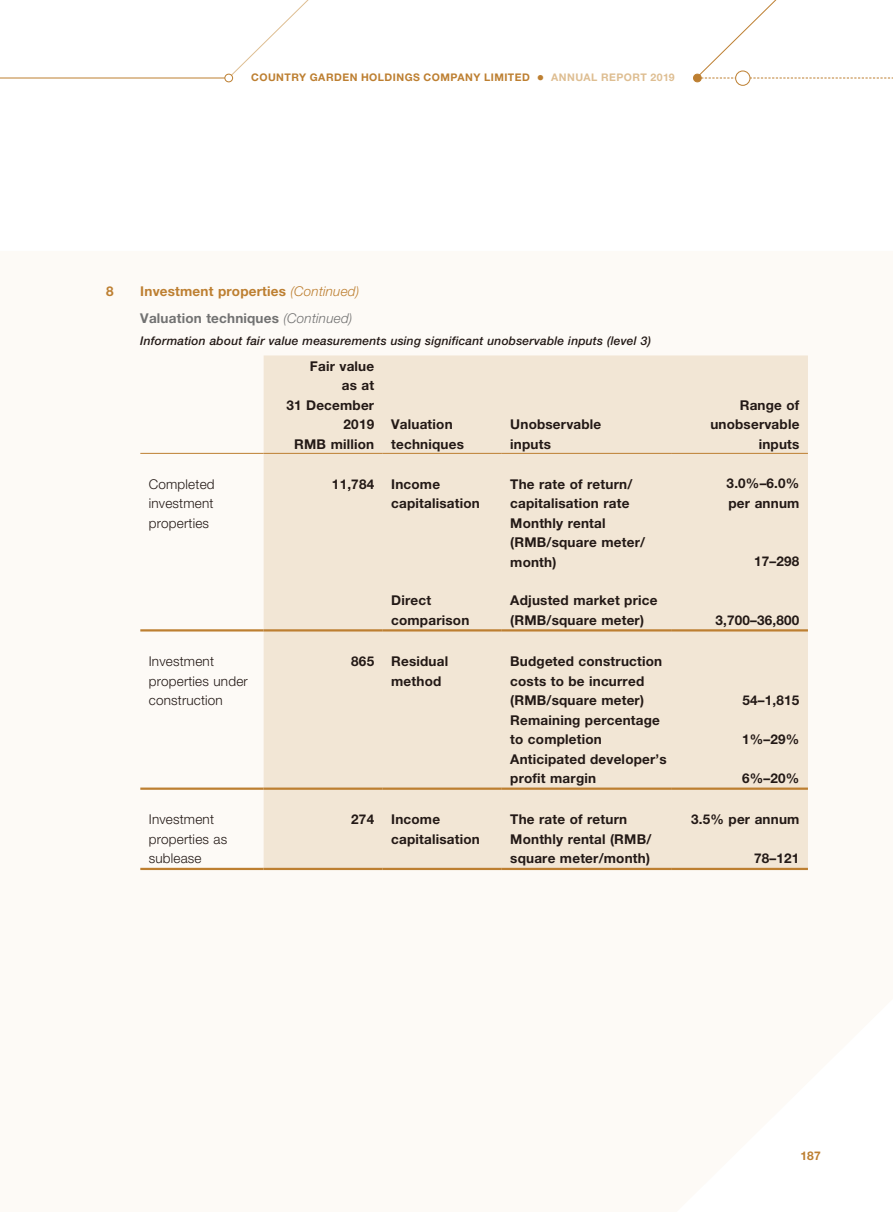
<style>
.page{position:relative;width:893px;height:1212px;background:#fff}
.page>*{position:absolute;margin:0;border:0;box-sizing:border-box;transform-origin:0 0}
.t1{font:700 13.5px/19.5px "Helvetica Neue";letter-spacing:.015em;color:#231916}
.t2{font:300 13.5px/19.5px "Helvetica Neue";letter-spacing:.015em;color:#231916}
.t3{font:700 13.5px/26.5px "Helvetica Neue";letter-spacing:.015em;color:#bd7f31}
.t4{font:italic 500 12px "Helvetica Neue";letter-spacing:.015em;color:#231916}
.t5{font:700 12px "Helvetica Neue";color:#bd7f31}
.t6{font:700 10.5px "Helvetica Neue";letter-spacing:.05em;color:#bd7f31}
.s1{font-size:15px}
.s2{color:#debe92}
.s3{font-weight:300;font-style:italic}
.s4{color:#727272}
.s5{font-weight:300;font-style:italic;color:#727272}
</style>
<div class="page">
<hr style="left:0;top:78px;width:229px;height:1px;background:#bd7f31">
<div style="left:735px;top:71px;width:15px;height:15px;border:1px solid #bd7f31;border-radius:50%"></div>
<svg style="left:228px;top:0;width:81px;height:79px"></svg>
<svg style="left:696px;top:0;width:197px;height:79px"></svg>
<div style="left:693px;top:74px;width:8px;height:8px;background:#bd7f31;border-radius:50%"></div>
<div style="left:693px;top:74px;width:8px;height:8px;border:1px solid #bd7f31;border-radius:50%"></div>
<div style="left:225px;top:74px;width:8px;height:8px;background:#fff;border-radius:50%"></div>
<div style="left:224px;top:74px;width:9px;height:8px;border:1px solid #bd7f31;border-radius:50%"></div>
<div style="left:264px;top:355px;width:544px;height:513px;background:#f2e6d5"></div>
<hr style="left:140px;top:453px;width:124px;height:1px;background:#bd7f31">
<hr style="left:264px;top:453px;width:119px;height:1px;background:#bd7f31">
<hr style="left:383px;top:453px;width:119px;height:1px;background:#bd7f31">
<hr style="left:502px;top:453px;width:170px;height:1px;background:#bd7f31">
<hr style="left:672px;top:453px;width:136px;height:1px;background:#bd7f31">
<hr style="left:140px;top:629px;width:124px;height:2px;background:#bd7f31">
<hr style="left:264px;top:629px;width:119px;height:2px;background:#bd7f31">
<hr style="left:383px;top:629px;width:119px;height:2px;background:#bd7f31">
<hr style="left:502px;top:629px;width:170px;height:2px;background:#bd7f31">
<hr style="left:672px;top:629px;width:136px;height:2px;background:#bd7f31">
<hr style="left:140px;top:787px;width:124px;height:3px;background:#bd7f31">
<hr style="left:264px;top:787px;width:119px;height:3px;background:#bd7f31">
<hr style="left:383px;top:787px;width:119px;height:3px;background:#bd7f31">
<hr style="left:502px;top:787px;width:170px;height:3px;background:#bd7f31">
<hr style="left:672px;top:787px;width:136px;height:3px;background:#bd7f31">
<hr style="left:140px;top:868px;width:124px;height:2px;background:#bd7f31">
<hr style="left:264px;top:868px;width:119px;height:2px;background:#bd7f31">
<hr style="left:383px;top:868px;width:119px;height:2px;background:#bd7f31">
<hr style="left:502px;top:868px;width:170px;height:2px;background:#bd7f31">
<hr style="left:672px;top:868px;width:136px;height:2px;background:#bd7f31">
<p class="t6" style="left:251px;top:71px;width:425px">COUNTRY GARDEN HOLDINGS COMPANY LIMITED <span class="s1">•</span> <span class="s2">ANNUAL REPORT 2019</span></p>
<p class="t3" style="left:106px;top:278px;width:9px">8</p>
<p class="t3" style="left:140px;top:278px;width:221px">Investment properties <span class="s3">(Continued)<br></span><span class="s4">Valuation techniques</span> <span class="s5">(Continued)</span></p>
<p class="t4" style="left:140px;top:334px;width:512px">Information about fair value measurements using significant unobservable inputs (level 3)</p>
<p class="t1" style="left:286px;top:356px;width:89px;text-align:right">Fair value<br>as at<br>31 December<br>2019<br>RMB million</p>
<p class="t1" style="left:391px;top:414px;width:74px">Valuation techniques</p>
<p class="t1" style="left:510px;top:414px;width:93px">Unobservable inputs</p>
<p class="t1" style="left:710px;top:395px;width:91px;text-align:right">Range of unobservable inputs</p>
<p class="t2" style="left:149px;top:474px;width:67px;text-align:justify">Completed investment properties</p>
<p class="t1" style="left:332px;top:474px;width:44px">11,784</p>
<p class="t1" style="left:391px;top:474px;width:90px">Income capitalisation</p>
<p class="t1" style="left:510px;top:474px;width:136px">The rate of return/ capitalisation rate<br>Monthly rental (RMB/square meter/ month)</p>
<p class="t1" style="left:727px;top:474px;width:74px">3.0%–6.0% per annum</p>
<p class="t1" style="left:754px;top:552px;width:47px">17–298</p>
<p class="t1" style="left:391px;top:591px;width:80px">Direct comparison</p>
<p class="t1" style="left:510px;top:591px;width:149px">Adjusted market price (RMB/square meter)</p>
<p class="t2" style="left:149px;top:651px;width:100px">Investment properties under construction</p>
<p class="t1" style="left:351px;top:651px;width:24px">865</p>
<p class="t1" style="left:391px;top:651px;width:59px">Residual method</p>
<p class="t1" style="left:510px;top:651px;width:158px">Budgeted construction costs to be incurred (RMB/square meter)<br>Remaining percentage to completion<br>Anticipated developer’s profit margin</p>
<p class="t1" style="left:715px;top:610px;width:85px">3,700–36,800</p>
<p class="t1" style="left:742px;top:690px;width:58px">54–1,815</p>
<p class="t1" style="left:742px;top:729px;width:59px">1%–29%</p>
<p class="t1" style="left:742px;top:768px;width:59px">6%–20%</p>
<p class="t2" style="left:149px;top:810px;width:80px">Investment properties as sublease</p>
<p class="t1" style="left:351px;top:809px;width:24px">274</p>
<p class="t1" style="left:391px;top:809px;width:90px">Income capitalisation</p>
<p class="t1" style="left:510px;top:809px;width:143px">The rate of return<br>Monthly rental (RMB/ square meter/month)</p>
<p class="t1" style="left:691px;top:809px;width:110px">3.5% per annum</p>
<p class="t1" style="left:754px;top:848px;width:47px">78–121</p>
<p class="t5" style="left:801px;top:1148px;width:22px">187</p>
</div>
